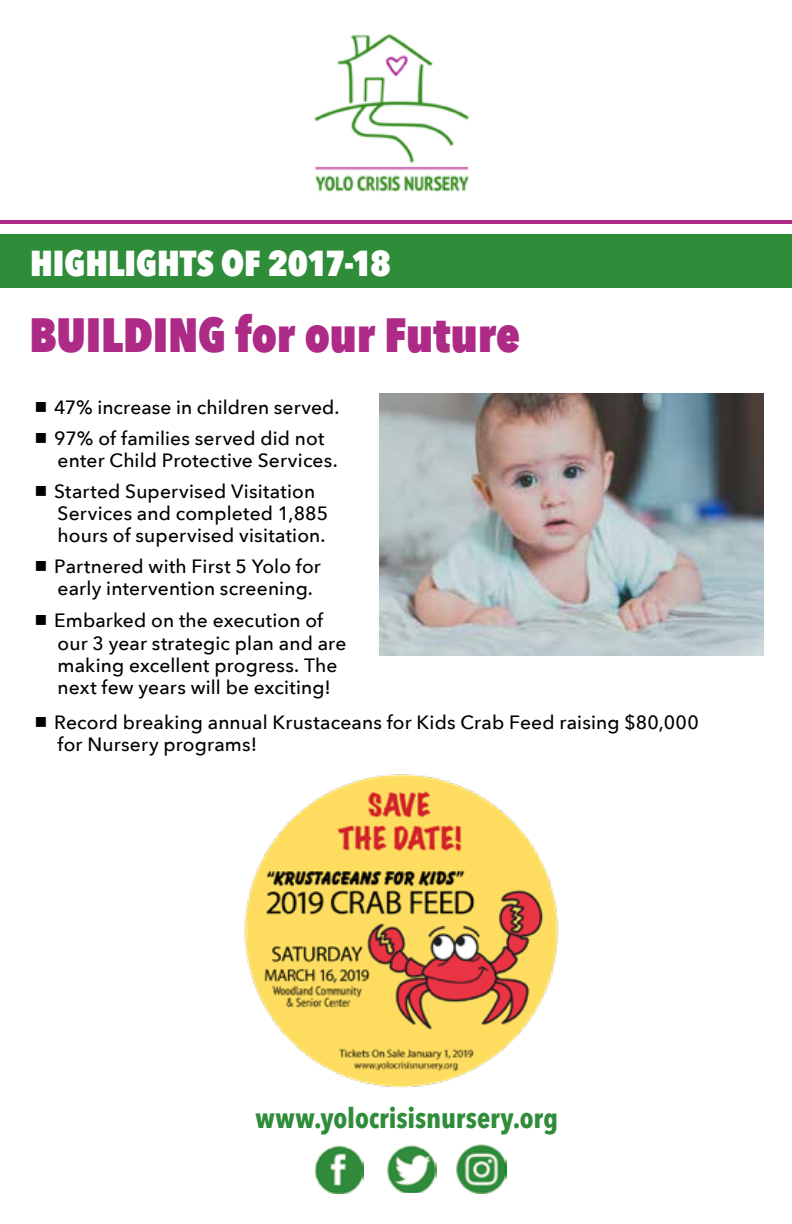
<style>
.page{position:relative;width:792px;height:1224px;background:#fff}
.page>*{position:absolute;margin:0;border:0;box-sizing:border-box;transform-origin:0 0}
.t1{font:800 48px "Avenir Next Condensed";letter-spacing:-.005em;color:#ad2a86}
.t2{font:800 36px "Avenir Next Condensed";color:#fff}
.t3{font:700 28px "Avenir Next Condensed";letter-spacing:-.005em;color:#2f8d3a}
.t4{font:500 19.2px/22.4px "Avenir Next";letter-spacing:.01em;color:#000}
</style>
<div class="page">
<div style="left:0;top:234px;width:792px;height:54px;background:#2f8d3a"></div>
<hr style="left:0;top:220px;width:792px;height:4px;background:#ad2a86">
<img style="left:315px;top:1145px;width:48px;height:49px">
<img style="left:387px;top:1145px;width:49px;height:48px">
<img style="left:457px;top:1145px;width:49px;height:49px">
<img style="left:380px;top:394px;width:384px;height:262px">
<img style="left:244px;top:774px;width:315px;height:314px">
<img style="left:314px;top:33px;width:156px;height:159px">
<h2 class="t2" style="left:30px;top:241px;width:362px">HIGHLIGHTS OF 2017-18</h2>
<h1 class="t1" style="left:29px;top:305px;width:492px">BUILDING for our Future</h1>
<p class="t4" style="left:54px;top:391px;width:287px;line-height:31px">47% increase in children served.<br>97% of families served did not</p>
<p class="t4" style="left:54px;top:444px;width:285px;line-height:31px">enter Child Protective Services.<br>Started Supervised Visitation</p>
<p class="t4" style="left:58px;top:502px;width:272px">Services and completed 1,885 hours of supervised visitation.</p>
<p class="t4" style="left:54px;top:554px;width:268px">Partnered with First 5 Yolo for early intervention screening.</p>
<p class="t4" style="left:54px;top:609px;width:294px">Embarked on the execution of our 3 year strategic plan and are making excellent progress. The next few years will be exciting!</p>
<p class="t4" style="left:54px;top:710px;width:646px">Record breaking annual Krustaceans for Kids Crab Feed raising $80,000 for Nursery programs!</p>
<h3 class="t3" style="left:256px;top:1101px;width:304px">www.yolocrisisnursery.org</h3>
</div>
